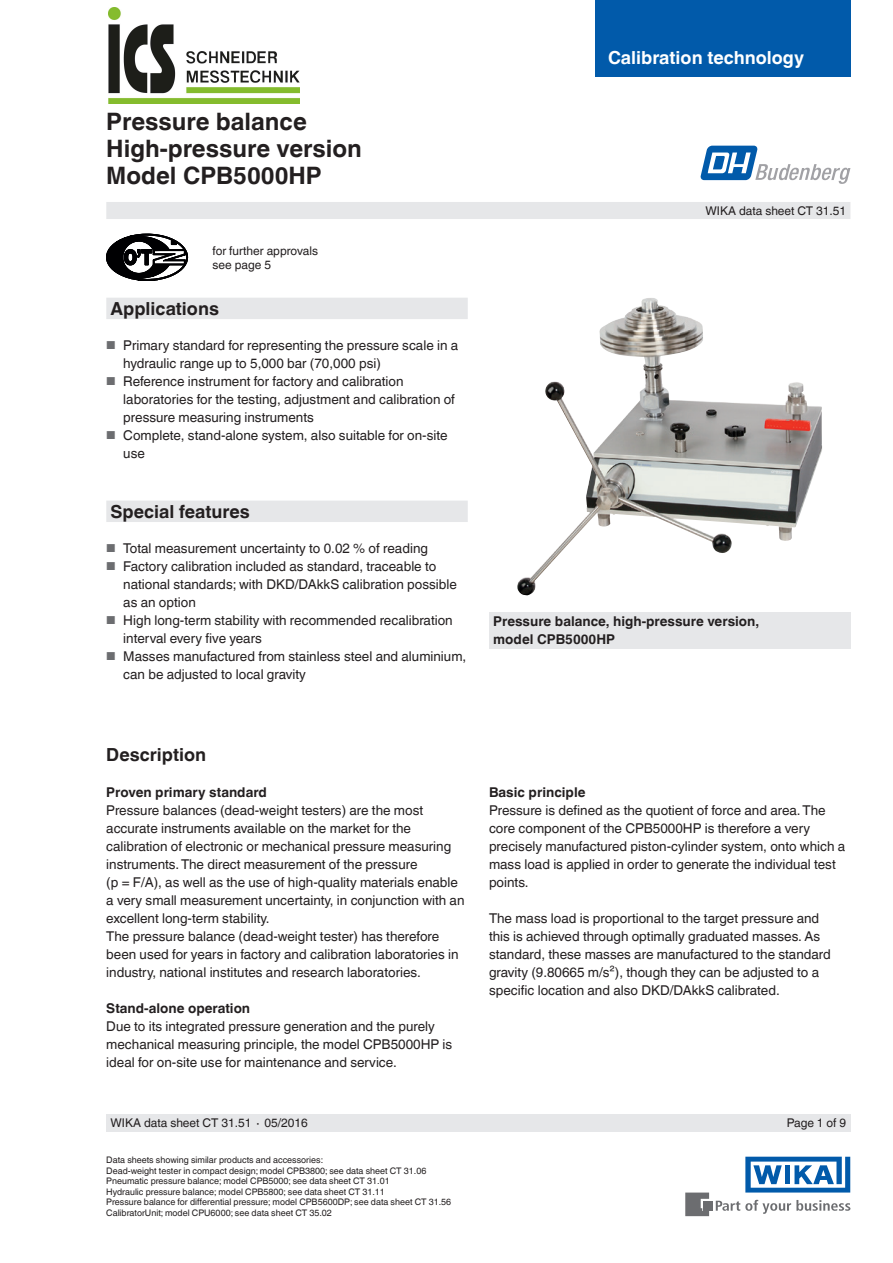
<style>
.page{position:relative;width:893px;height:1263px;background:#fff}
.page>*{position:absolute;margin:0;border:0;box-sizing:border-box;transform-origin:0 0}
.t1{font:700 24px/27px "Helvetica World";color:#231f20}
.t2{font:700 18px "Helvetica World";color:#231f20}
.t3{font:700 18px "Helvetica World";color:#fff}
.t4{font:13.5px/18px "Helvetica World";color:#231f20}
.t5{font:700 13.5px/18px "Helvetica World";color:#231f20}
.t6{font:12px/13.5px "Helvetica World";color:#231f20}
.t7{font:9px/10.5px "Helvetica World";color:#231f20}
.s1{font-size:11.55px;color:#6c6d70}
</style>
<div class="page">
<svg style="left:716px;top:1200px;width:134px;height:14px"></svg>
<div style="left:703px;top:1201px;width:9px;height:9px;background:#6c6d70"></div>
<svg style="left:685px;top:1192px;width:24px;height:24px"></svg>
<svg style="left:745px;top:1157px;width:105px;height:35px"></svg>
<div style="left:595px;top:0;width:255px;height:77px;background:#015aaa"></div>
<div style="left:106px;top:202px;width:744px;height:17px;background:#e6e7e9"></div>
<div style="left:106px;top:1114px;width:744px;height:17px;background:#e6e7e9"></div>
<svg style="left:106px;top:234px;width:82px;height:47px"></svg>
<svg style="left:701px;top:146px;width:149px;height:38px"></svg>
<div style="left:489px;top:612px;width:361px;height:36px;background:#e6e7e9"></div>
<img style="left:517px;top:299px;width:305px;height:297px">
<svg style="left:106px;top:298px;width:362px;height:224px"></svg>
<img style="left:108px;top:8px;width:191px;height:95px">
<h1 class="t1" style="left:106px;top:108px;width:257px">Pressure balance<br>High-pressure version<br>Model CPB5000HP</h1>
<p class="t6" style="left:213px;top:244px;width:107px">for further approvals see page 5</p>
<h2 class="t2" style="left:111px;top:298px;width:110px">Applications</h2>
<p class="t4" style="left:123px;top:336px;width:336px;text-indent:-17px"><span class="s1">■</span> Primary standard for representing the pressure scale in a hydraulic range up to 5,000 bar (70,000 psi)</p>
<p class="t4" style="left:123px;top:372px;width:333px;text-indent:-17px"><span class="s1">■</span> Reference instrument for factory and calibration laboratories for the testing, adjustment and calibration of pressure measuring instruments</p>
<p class="t4" style="left:123px;top:426px;width:326px;text-indent:-17px"><span class="s1">■</span> Complete, stand-alone system, also suitable for on-site use</p>
<h2 class="t2" style="left:111px;top:501px;width:141px">Special features</h2>
<p class="t4" style="left:106px;top:539px;width:323px"><span class="s1">■</span> Total measurement uncertainty to 0.02 % of reading</p>
<p class="t4" style="left:123px;top:557px;width:335px;text-indent:-17px"><span class="s1">■</span> Factory calibration included as standard, traceable to national standards; with DKD/DAkkS calibration possible as an option</p>
<p class="t4" style="left:123px;top:611px;width:331px;text-indent:-17px"><span class="s1">■</span> High long-term stability with recommended recalibration interval every five years</p>
<p class="t4" style="left:123px;top:647px;width:344px;text-indent:-17px"><span class="s1">■</span> Masses manufactured from stainless steel and aluminium, can be adjusted to local gravity</p>
<h2 class="t3" style="left:608px;top:47px;width:197px">Calibration technology</h2>
<p class="t6" style="left:705px;top:204px;width:142px">WIKA data sheet CT 31.51</p>
<p class="t5" style="left:493px;top:613px;width:267px">Pressure balance, high-pressure version, model CPB5000HP</p>
<h2 class="t2" style="left:106px;top:745px;width:101px">Description</h2>
<p class="t5" style="left:106px;top:784px;width:162px">Proven primary standard</p>
<p class="t4" style="left:106px;top:802px;width:360px">Pressure balances (dead-weight testers) are the most accurate instruments available on the market for the calibration of electronic or mechanical pressure measuring instruments. The direct measurement of the pressure<br>(p = F/A), as well as the use of high-quality materials enable a very small measurement uncertainty, in conjunction with an excellent long-term stability.<br>The pressure balance (dead-weight tester) has therefore been used for years in factory and calibration laboratories in industry, national institutes and research laboratories.</p>
<p class="t5" style="left:106px;top:1000px;width:145px">Stand-alone operation</p>
<p class="t4" style="left:106px;top:1018px;width:347px">Due to its integrated pressure generation and the purely mechanical measuring principle, the model CPB5000HP is ideal for on-site use for maintenance and service.</p>
<p class="t5" style="left:489px;top:784px;width:98px">Basic principle</p>
<p class="t4" style="left:489px;top:802px;width:358px">Pressure is defined as the quotient of force and area. The core component of the CPB5000HP is therefore a very precisely manufactured piston-cylinder system, onto which a mass load is applied in order to generate the individual test points.</p>
<p class="t4" style="left:489px;top:910px;width:343px">The mass load is proportional to the target pressure and this is achieved through optimally graduated masses. As standard, these masses are manufactured to the standard gravity (9.80665 m/s²), though they can be adjusted to a specific location and also DKD/DAkkS calibrated.</p>
<p class="t6" style="left:111px;top:1116px;width:199px">WIKA data sheet CT 31.51 ∙ 05/2016</p>
<p class="t6" style="left:787px;top:1116px;width:61px">Page 1 of 9</p>
<p class="t7" style="left:106px;top:1155px;width:346px">Data sheets showing similar products and accessories:<br>Dead-weight tester in compact design; model CPB3800; see data sheet CT 31.06<br>Pneumatic pressure balance; model CPB5000; see data sheet CT 31.01<br>Hydraulic pressure balance; model CPB5800; see data sheet CT 31.11<br>Pressure balance for differential pressure; model CPB5600DP; see data sheet CT 31.56<br>CalibratorUnit; model CPU6000; see data sheet CT 35.02</p>
</div>
